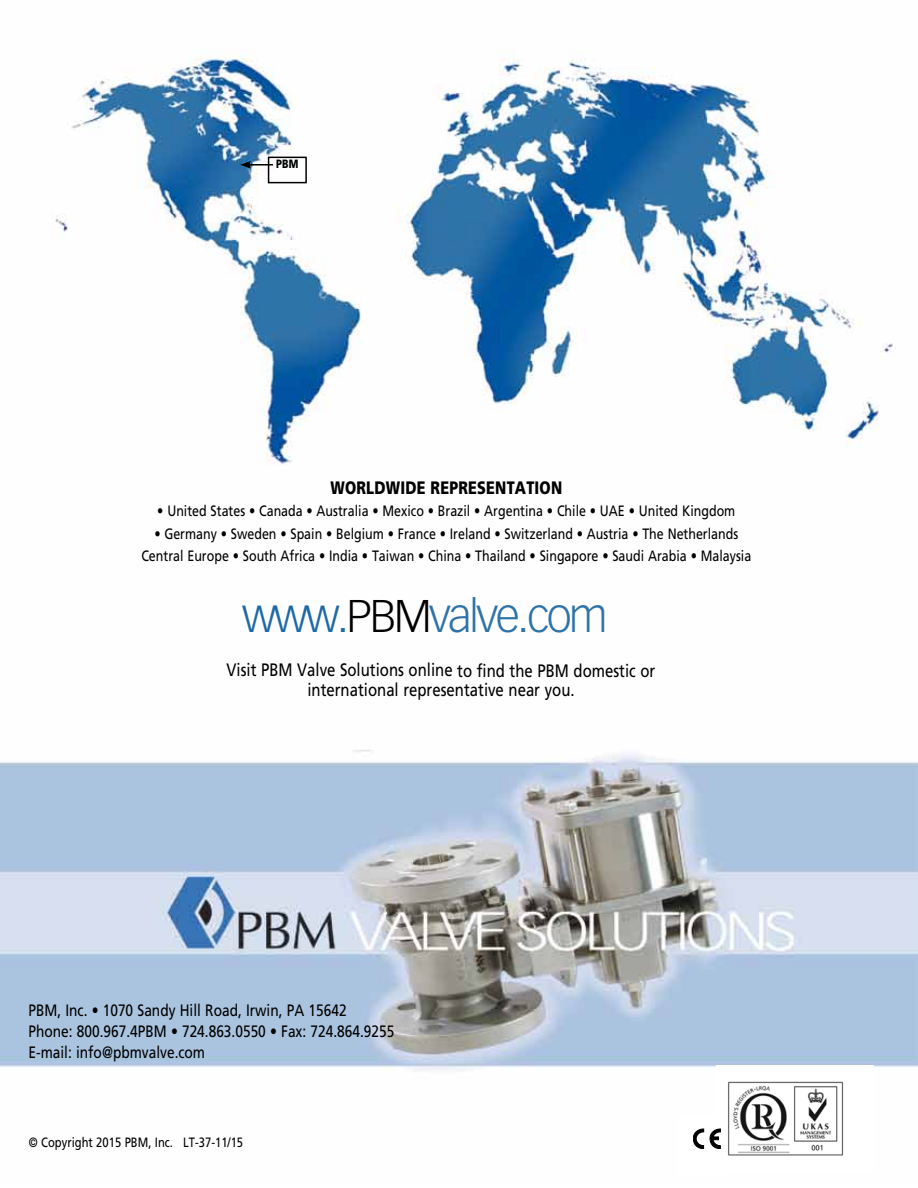
<style>
.page{position:relative;width:918px;height:1188px;background:#fff}
.page>*{position:absolute;margin:0;border:0;box-sizing:border-box;transform-origin:0 0}
.t1{font:300 45px "Vectora LH";letter-spacing:-.055em;color:#2e73a7}
.t2{font:18px/20.5px "Frutiger";color:#000100;text-align:center;scale:.83 1}
.t3{font:900 18px "Frutiger";letter-spacing:.015em;color:#000;scale:.8 1}
.t4{font:16.5px/21px "Frutiger";color:#000;scale:.83 1}
.t5{font:15px/22.5px "Frutiger";color:#000;text-align:center;scale:.83 1}
.t6{font:13.5px "Frutiger";color:#000;scale:.83 1}
.t7{font:900 12px "Frutiger";color:#000402;scale:.8 1}
.s1{color:#1d69a6}
.s2{color:#000}
</style>
<div class="page">
<img style="left:0;top:50px;width:918px;height:1021px">
<div style="left:717px;top:1065px;width:157px;height:106px;background:#fff"></div>
<img style="left:728px;top:1081px;width:116px;height:75px">
<svg style="left:693px;top:1129px;width:11px;height:20px"></svg>
<svg style="left:710px;top:1129px;width:10px;height:20px"></svg>
<div style="left:268px;top:157px;width:39px;height:26px;border:2px solid #000"></div>
<hr style="left:248px;top:164px;width:25px;height:2px;background:#000">
<svg style="left:240px;top:161px;width:11px;height:8px"></svg>
<p class="t7" style="left:276px;top:157px;width:29px">PBM</p>
<p class="t3" style="left:330px;top:476px;width:291px">WORLDWIDE REPRESENTATION</p>
<p class="t5" style="left:157px;top:500px;width:698px">• United States • Canada • Australia • Mexico • Brazil • Argentina • Chile • UAE • United Kingdom</p>
<p class="t5" style="left:141px;top:522px;width:736px">• Germany • Sweden • Spain • Belgium • France • Ireland • Switzerland • Austria • The Netherlands<br>Central Europe • South Africa • India • Taiwan • China • Thailand • Singapore • Saudi Arabia • Malaysia</p>
<h1 class="t1" style="left:242px;top:590px;width:367px"><span class="s1">www.</span><span class="s2">PBM</span>valve.com</h1>
<p class="t2" style="left:227px;top:659px;width:518px">Visit PBM Valve Solutions online to find the PBM domestic or international representative near you.</p>
<p class="t4" style="left:28px;top:1000px;width:442px">PBM, Inc. • 1070 Sandy Hill Road, Irwin, PA 15642<br>Phone: 800.967.4PBM • 724.863.0550 • Fax: 724.864.9255<br>E-mail: info@pbmvalve.com</p>
<p class="t6" style="left:29px;top:1134px;width:260px">© Copyright 2015 PBM, Inc. LT-37-11/15</p>
</div>
